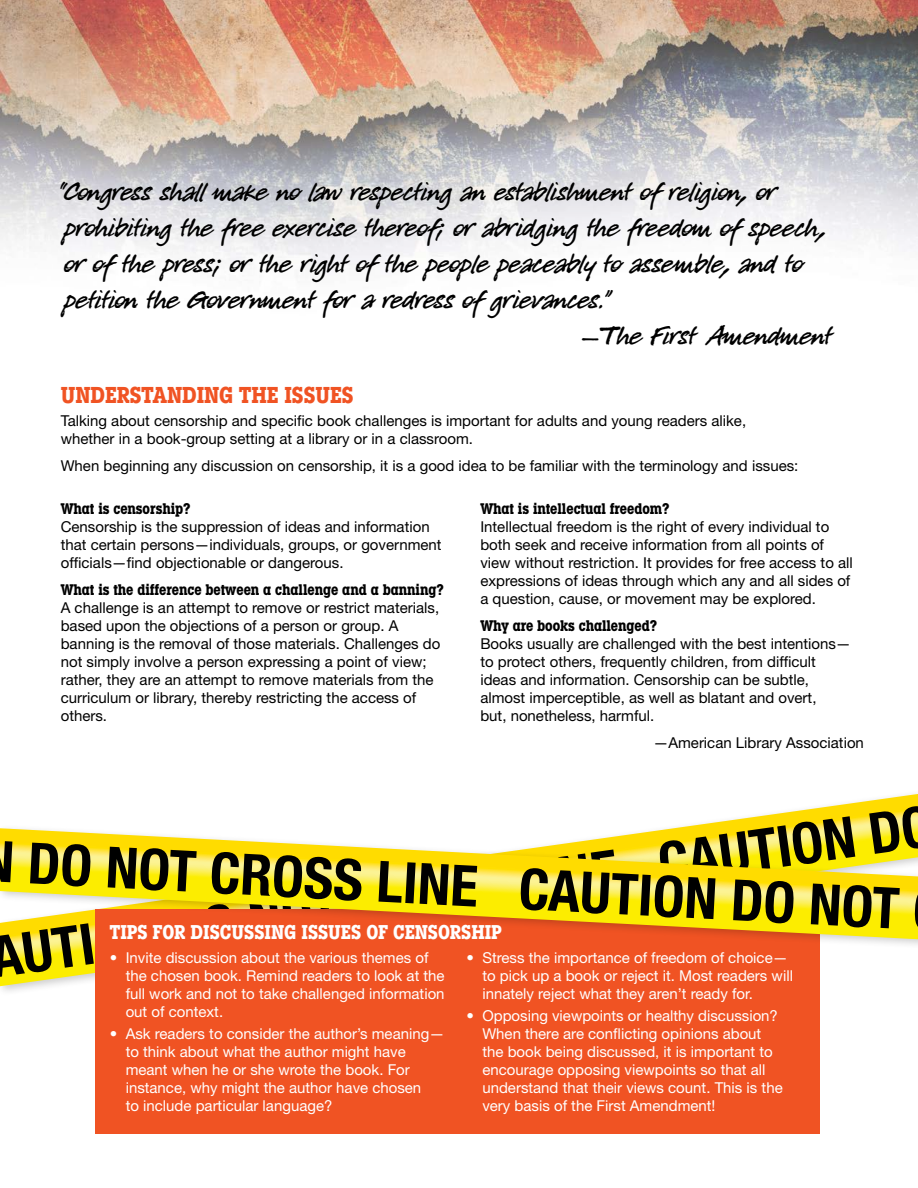
<style>
.page{position:relative;width:918px;height:1188px;background:#fff}
.page>*{position:absolute;margin:0;border:0;box-sizing:border-box;transform-origin:0 0}
.t1{font:700 condensed 57px "Helvetica Neue";color:#000}
.t2{font:28.5px "P22 Freely";color:#000}
.t3{font:700 condensed 22.5px "Lubalin Graph Std";color:#f05323}
.t4{font:700 condensed 19.5px "Lubalin Graph Std";color:#fff}
.t5{font:15px/18px "Helvetica Neue";color:#000}
.t6{font:15px/18px "Helvetica Neue";color:#fff}
.t7{font:700 condensed 15px "Lubalin Graph Std";color:#000}
</style>
<div class="page">
<img style="left:0;top:0;width:918px;height:273px">
<svg style="left:0;top:794px;width:918px;height:192px"></svg>
<div style="left:95px;top:909px;width:725px;height:225px;background:#f05323"></div>
<div style="left:0;top:823px;width:918px;height:128px;background:#000;opacity:.2"></div>
<svg style="left:0;top:828px;width:918px;height:111px"></svg>
<h2 class="t2" style="left:61px;top:177px;width:717px">“Congress shall make no law respecting an establishment of religion, or</h2>
<h2 class="t2" style="left:64px;top:213px;width:763px">prohibiting the free exercise thereof; or abridging the freedom of speech,</h2>
<h2 class="t2" style="left:64px;top:249px;width:740px">or of the press; or the right of the people peaceably to assemble, and to</h2>
<h2 class="t2" style="left:64px;top:285px;width:550px">petition the Government for a redress of grievances.”</h2>
<h2 class="t2" style="left:580px;top:321px;width:253px">—The First Amendment</h2>
<h3 class="t3" style="left:61px;top:381px;width:294px">UNDERSTANDING THE ISSUES</h3>
<p class="t5" style="left:61px;top:411px;width:687px">Talking about censorship and specific book challenges is important for adults and young readers alike, whether in a book-group setting at a library or in a classroom.</p>
<p class="t5" style="left:61px;top:456px;width:739px">When beginning any discussion on censorship, it is a good idea to be familiar with the terminology and issues:</p>
<p class="t7" style="left:61px;top:499px;width:131px">What is censorship?</p>
<p class="t5" style="left:61px;top:517px;width:382px">Censorship is the suppression of ideas and information that certain persons—individuals, groups, or government officials—find objectionable or dangerous.</p>
<p class="t7" style="left:61px;top:580px;width:384px">What is the difference between a challenge and a banning?</p>
<p class="t5" style="left:61px;top:598px;width:381px">A challenge is an attempt to remove or restrict materials, based upon the objections of a person or group. A banning is the removal of those materials. Challenges do not simply involve a person expressing a point of view; rather, they are an attempt to remove materials from the curriculum or library, thereby restricting the access of others.</p>
<p class="t7" style="left:480px;top:499px;width:191px">What is intellectual freedom?</p>
<p class="t5" style="left:480px;top:517px;width:374px">Intellectual freedom is the right of every individual to both seek and receive information from all points of view without restriction. It provides for free access to all expressions of ideas through which any and all sides of a question, cause, or movement may be explored.</p>
<p class="t7" style="left:480px;top:616px;width:178px">Why are books challenged?</p>
<p class="t5" style="left:480px;top:634px;width:372px">Books usually are challenged with the best intentions— to protect others, frequently children, from difficult ideas and information. Censorship can be subtle, almost imperceptible, as well as blatant and overt,<br>but, nonetheless, harmful.</p>
<p class="t5" style="left:653px;top:733px;width:212px">—American Library Association</p>
<h1 class="t1" style="left:-14px;top:923px;width:953px;rotate:-8deg">AUTION DO NOT CROSS LINE CAUTION DO</h1>
<h1 class="t1" style="left:30px;top:828px;width:874px;rotate:3deg">DO NOT CROSS LINE CAUTION DO NOT</h1>
<h3 class="t4" style="left:110px;top:920px;width:393px">TIPS FOR DISCUSSING ISSUES OF CENSORSHIP</h3>
<p class="t6" style="left:482px;top:948px;width:312px;text-indent:-16px">• Stress the importance of freedom of choice— to pick up a book or reject it. Most readers will innately reject what they aren’t ready for.</p>
<p class="t6" style="left:482px;top:1007px;width:302px;text-indent:-16px">• Opposing viewpoints or healthy discussion?<br>When there are conflicting opinions about the book being discussed, it is important to encourage opposing viewpoints so that all understand that their views count. This is the very basis of the First Amendment!</p>
<p class="t6" style="left:126px;top:948px;width:320px;text-indent:-16px">• Invite discussion about the various themes of the chosen book. Remind readers to look at the full work and not to take challenged information out of context.</p>
<p class="t6" style="left:126px;top:1025px;width:320px;text-indent:-16px">• Ask readers to consider the author’s meaning— to think about what the author might have meant when he or she wrote the book. For instance, why might the author have chosen<br>to include particular language?</p>
</div>
